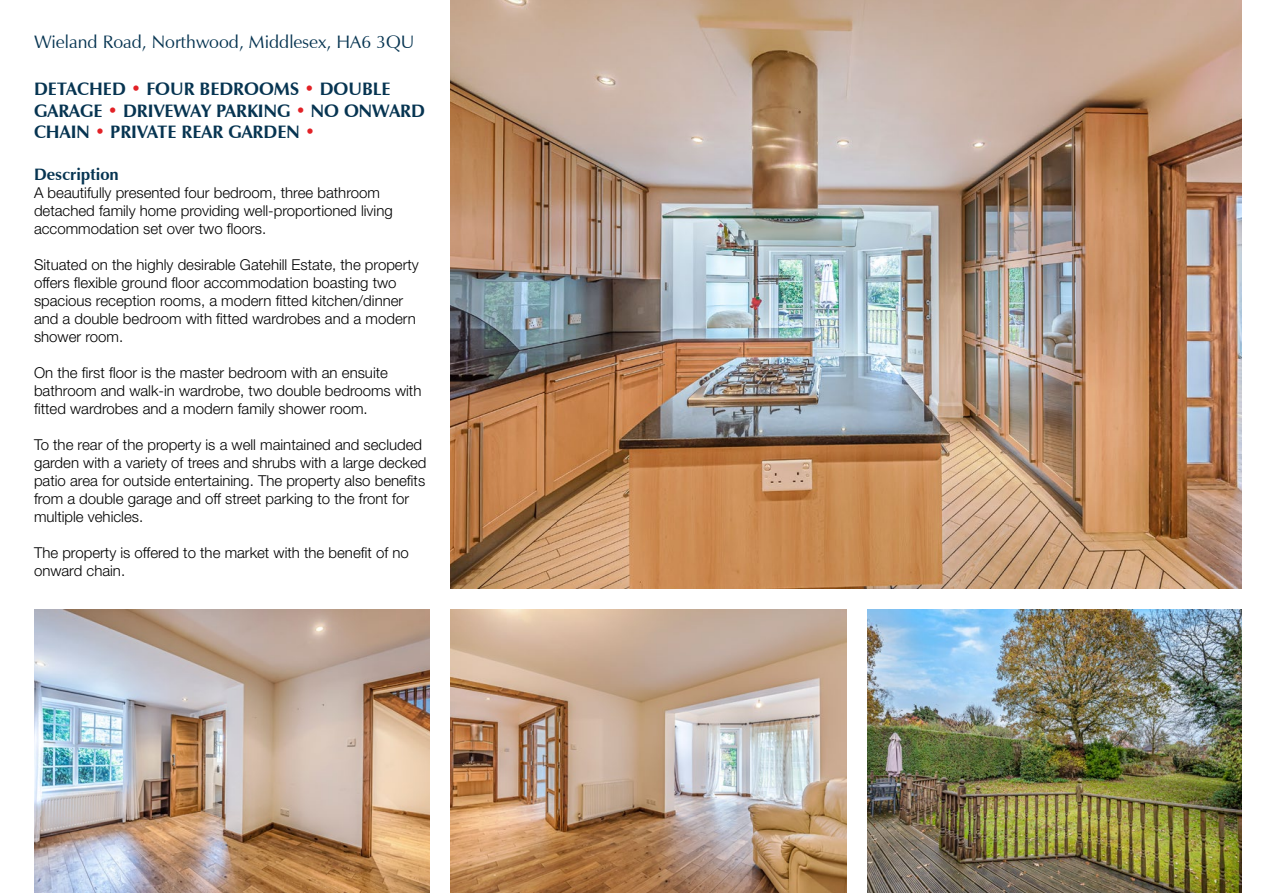
<style>
.page{position:relative;width:1263px;height:893px;background:#fff}
.page>*{position:absolute;margin:0;border:0;box-sizing:border-box;transform-origin:0 0}
.t1{font:700 18px/21.6px "Zapf Humanist 601 BT";color:#063451}
.t2{font:18px "Zapf Humanist 601 BT";color:#063451}
.t3{font:700 16.5px "Zapf Humanist 601 BT";color:#063451}
.t4{font:300 15px/18px "Helvetica Neue LT Std";color:#000}
.s1{color:#e22126}
</style>
<div class="page">
<img style="left:867px;top:609px;width:375px;height:284px">
<img style="left:451px;top:609px;width:395px;height:284px">
<img style="left:34px;top:609px;width:395px;height:284px">
<img style="left:451px;top:0;width:791px;height:588px">
<p class="t2" style="left:34px;top:30px;width:382px">Wieland Road, Northwood, Middlesex, HA6 3QU</p>
<p class="t1" style="left:34px;top:78px;width:392px">DETACHED <span class="s1">•</span> FOUR BEDROOMS <span class="s1">•</span> DOUBLE<br>GARAGE <span class="s1">•</span> DRIVEWAY PARKING <span class="s1">•</span> NO ONWARD<br>CHAIN <span class="s1">•</span> PRIVATE REAR GARDEN <span class="s1">•</span></p>
<p class="t3" style="left:34px;top:164px;width:86px">Description</p>
<p class="t4" style="left:34px;top:183px;width:360px">A beautifully presented four bedroom, three bathroom detached family home providing well-proportioned living accommodation set over two floors.</p>
<p class="t4" style="left:34px;top:255px;width:386px">Situated on the highly desirable Gatehill Estate, the property offers flexible ground floor accommodation boasting two spacious reception rooms, a modern fitted kitchen/dinner and a double bedroom with fitted wardrobes and a modern shower room.</p>
<p class="t4" style="left:34px;top:363px;width:389px">On the first floor is the master bedroom with an ensuite bathroom and walk-in wardrobe, two double bedrooms with fitted wardrobes and a modern family shower room.</p>
<p class="t4" style="left:34px;top:435px;width:394px">To the rear of the property is a well maintained and secluded garden with a variety of trees and shrubs with a large decked patio area for outside entertaining. The property also benefits from a double garage and off street parking to the front for multiple vehicles.</p>
<p class="t4" style="left:34px;top:543px;width:376px">The property is offered to the market with the benefit of no onward chain.</p>
</div>
